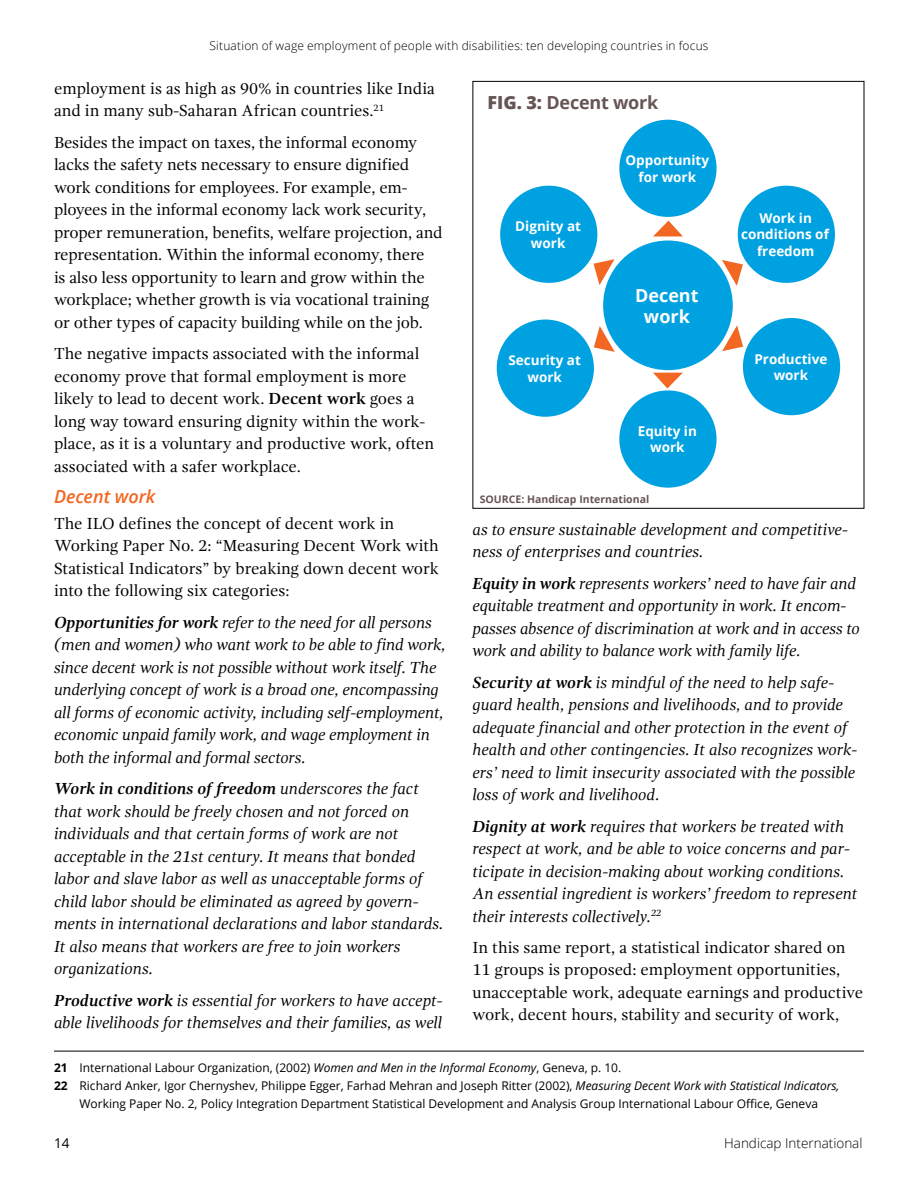
<style>
.page{position:relative;width:918px;height:1188px;background:#fff}
.page>*{position:absolute;margin:0;border:0;box-sizing:border-box;transform-origin:0 0}
.t1{font:700 18px "Open Sans";letter-spacing:-.015em;color:#675555}
.t2{font:italic 600 18px "Open Sans";letter-spacing:-.005em;color:#f26722}
.t3{font:700 18px/21px "Open Sans";color:#fff;text-align:center}
.t4{font:italic 16.5px/22.5px "Gandhi Serif";letter-spacing:-.01em;color:#000}
.t5{font:16.5px/22.5px "Gandhi Serif";letter-spacing:-.01em;color:#000}
.t6{font:700 13.5px/16.5px "Open Sans";color:#fff;text-align:center}
.t7{font:300 13.5px "Open Sans";color:#000}
.t8{font:13.5px "Open Sans";color:#000}
.t9{font:12px "Open Sans";color:#000}
.t10{font:300 12px "Open Sans";letter-spacing:.015em;color:#000}
.t11{font:700 10.5px "Open Sans";color:#675555}
.s1{font-weight:700}
.s2{font-weight:800}
.s3{font-style:italic}
</style>
<div class="page">
<hr style="left:54px;top:1051px;width:810px;height:1px;background:#000">
<div style="left:603px;top:241px;width:130px;height:129px;background:#00a1e1;border-radius:50%"></div>
<div style="left:738px;top:186px;width:97px;height:97px;background:#00a1e1;border-radius:50%"></div>
<div style="left:619px;top:120px;width:98px;height:97px;background:#00a1e1;border-radius:50%"></div>
<div style="left:619px;top:390px;width:98px;height:98px;background:#00a1e1;border-radius:50%"></div>
<div style="left:743px;top:318px;width:97px;height:97px;background:#00a1e1;border-radius:50%"></div>
<div style="left:500px;top:186px;width:97px;height:97px;background:#00a1e1;border-radius:50%"></div>
<div style="left:497px;top:320px;width:97px;height:97px;background:#00a1e1;border-radius:50%"></div>
<svg style="left:653px;top:221px;width:30px;height:15px"></svg>
<svg style="left:653px;top:373px;width:30px;height:16px"></svg>
<svg style="left:594px;top:259px;width:21px;height:26px"></svg>
<svg style="left:722px;top:260px;width:21px;height:26px"></svg>
<svg style="left:594px;top:326px;width:21px;height:26px"></svg>
<svg style="left:722px;top:325px;width:21px;height:26px"></svg>
<p class="t10" style="left:209px;top:37px;width:501px">Situation of wage employment of people with disabilities: ten developing countries in focus</p>
<p class="t5" style="left:54px;top:77px;width:382px">employment is as high as 90% in countries like India and in many sub-Saharan African countries.<sup>21</sup></p>
<p class="t5" style="left:54px;top:131px;width:390px">Besides the impact on taxes, the informal economy lacks the safety nets necessary to ensure dignified work conditions for employees. For example, em&shy;ployees in the informal economy lack work security, proper remuneration, benefits, welfare projection, and representation. Within the informal economy, there<br>is also less opportunity to learn and grow within the workplace; whether growth is via vocational training or other types of capacity building while on the job.</p>
<p class="t5" style="left:54px;top:342px;width:382px">The negative impacts associated with the informal economy prove that formal employment is more likely to lead to decent work. <span class="s1">Decent work</span> goes a long way toward ensuring dignity within the work&shy;place, as it is a voluntary and productive work, often associated with a safer workplace.</p>
<p class="t2" style="left:54px;top:484px;width:103px">Decent work</p>
<p class="t5" style="left:54px;top:512px;width:386px">The ILO defines the concept of decent work in Working Paper No. 2: “Measuring Decent Work with Statistical Indicators” by breaking down decent work into the following six categories:</p>
<p class="t4" style="left:54px;top:611px;width:393px"><span class="s1">Opportunities for work</span> refer to the need for all persons (men and women) who want work to be able to find work, since decent work is not possible without work itself. The underlying concept of work is a broad one, encompassing all forms of economic activity, including self-employment, economic unpaid family work, and wage employment in both the informal and formal sectors.</p>
<p class="t4" style="left:54px;top:778px;width:391px"><span class="s1">Work in conditions of freedom</span> underscores the fact that work should be freely chosen and not forced on individuals and that certain forms of work are not acceptable in the 21st century. It means that bonded labor and slave labor as well as unacceptable forms of child labor should be eliminated as agreed by govern&shy;ments in international declarations and labor standards.<br>It also means that workers are free to join workers organizations.</p>
<p class="t4" style="left:54px;top:989px;width:390px"><span class="s1">Productive work</span> is essential for workers to have accept&shy;able livelihoods for themselves and their families, as well</p>
<p class="t1" style="left:488px;top:90px;width:172px"><span class="s2">FIG. 3:</span> Decent work</p>
<p class="t6" style="left:626px;top:152px;width:85px">Opportunity for work</p>
<p class="t6" style="left:741px;top:209px;width:89px">Work in conditions of freedom</p>
<p class="t6" style="left:515px;top:218px;width:67px">Dignity at work</p>
<p class="t3" style="left:635px;top:284px;width:65px">Decent work</p>
<p class="t6" style="left:754px;top:350px;width:74px">Productive work</p>
<p class="t6" style="left:508px;top:352px;width:74px">Security at work</p>
<p class="t6" style="left:638px;top:422px;width:61px">Equity in work</p>
<p class="t11" style="left:480px;top:491px;width:171px">SOURCE: Handicap International</p>
<p class="t4" style="left:473px;top:518px;width:377px">as to ensure sustainable development and competitive&shy;ness of enterprises and countries.</p>
<p class="t4" style="left:473px;top:572px;width:389px"><span class="s1">Equity in work</span> represents workers’ need to have fair and equitable treatment and opportunity in work. It encom&shy;passes absence of discrimination at work and in access to work and ability to balance work with family life.</p>
<p class="t4" style="left:473px;top:671px;width:386px"><span class="s1">Security at work</span> is mindful of the need to help safe&shy;guard health, pensions and livelihoods, and to provide adequate financial and other protection in the event of health and other contingencies. It also recognizes work&shy;ers’ need to limit insecurity associated with the possible loss of work and livelihood.</p>
<p class="t4" style="left:473px;top:815px;width:387px"><span class="s1">Dignity at work</span> requires that workers be treated with respect at work, and be able to voice concerns and par&shy;ticipate in decision-making about working conditions.<br>An essential ingredient is workers’ freedom to represent their interests collectively.<sup>22</sup></p>
<p class="t5" style="left:472px;top:936px;width:392px">In this same report, a statistical indicator shared on 11 groups is proposed: employment opportunities, unacceptable work, adequate earnings and productive work, decent hours, stability and security of work,</p>
<p class="t9" style="left:54px;top:1059px;width:569px"><span class="s1">21</span> International Labour Organization, (2002) <span class="s3">Women and Men in the Informal Economy</span>, Geneva, p. 10.</p>
<p class="t9" style="left:54px;top:1077px;width:787px"><span class="s1">22</span> Richard Anker, Igor Chernyshev, Philippe Egger, Farhad Mehran and Joseph Ritter (2002), <span class="s3">Measuring Decent Work with Statistical Indicators,</span></p>
<p class="t9" style="left:80px;top:1095px;width:740px">Working Paper No. 2, Policy Integration Department Statistical Development and Analysis Group International Labour Office, Geneva</p>
<p class="t8" style="left:54px;top:1133px;width:17px">14</p>
<p class="t7" style="left:724px;top:1133px;width:140px">Handicap International</p>
</div>
